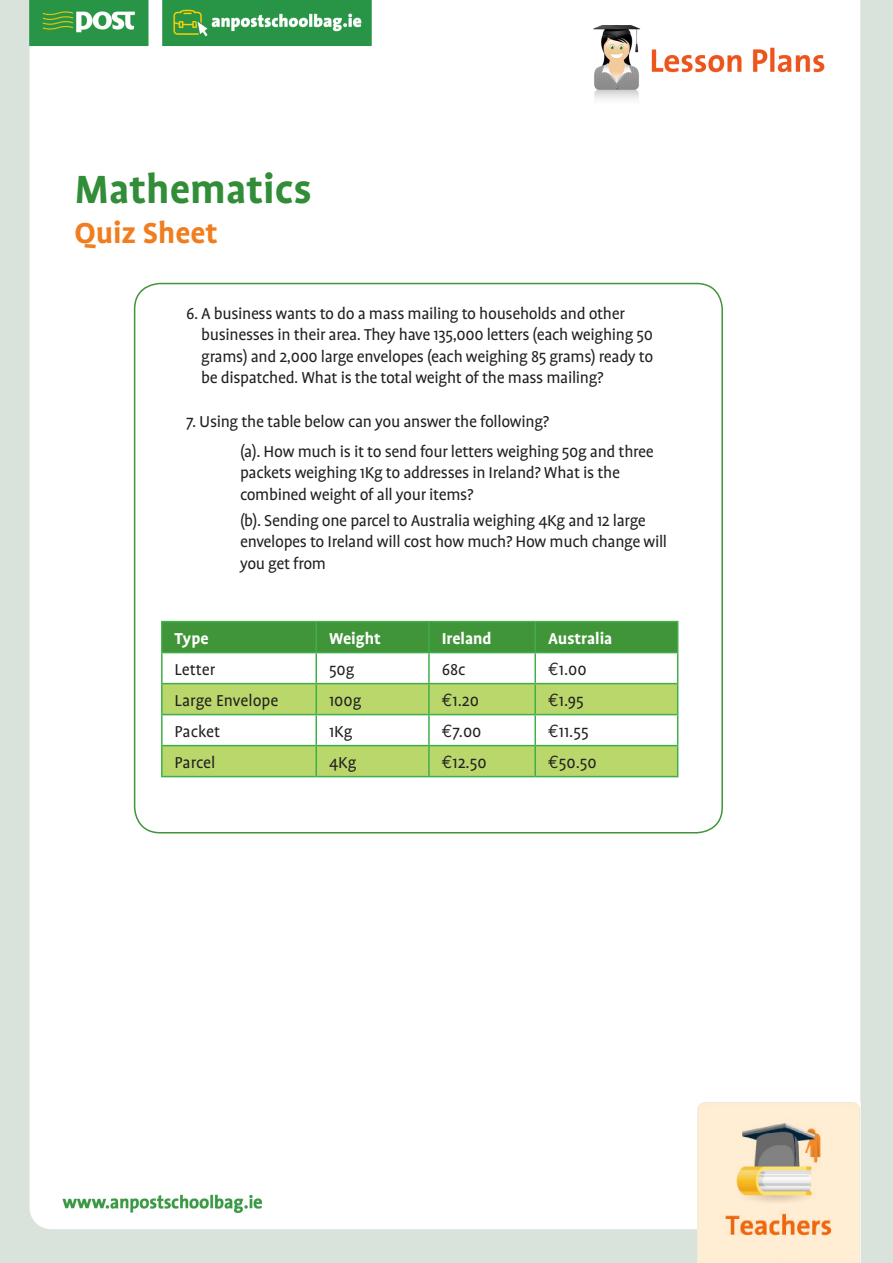
<style>
.page{position:relative;width:893px;height:1263px;background:#fff}
.page>*{position:absolute;margin:0;border:0;box-sizing:border-box;transform-origin:0 0}
.t1{font:700 45px "Profile";color:#318d38}
.t2{font:700 33px "Profile";color:#f07e21}
.t3{font:18px/21.6px "Profile";letter-spacing:-.02em;color:#231f20}
.t4{font:700 18px "Profile";color:#fff}
.t5{font:18px "Profile";color:#231f20}
.s1{font-family:"Euro Mono"}
</style>
<div class="page">
<img style="left:0;top:0;width:893px;height:1263px">
<div style="left:163px;top:622px;width:514px;height:30px;background:#3f9537"></div>
<svg style="left:163px;top:684px;width:514px;height:92px;fill:#b9d76a"></svg>
<hr style="left:161px;top:621px;width:155px;height:1px;background:#40ae49">
<hr style="left:161px;top:622px;width:2px;height:30px;background:#40ae49">
<hr style="left:316px;top:621px;width:113px;height:1px;background:#40ae49">
<hr style="left:315px;top:622px;width:2px;height:30px;background:#40ae49">
<hr style="left:429px;top:621px;width:106px;height:1px;background:#40ae49">
<hr style="left:428px;top:622px;width:2px;height:30px;background:#40ae49">
<hr style="left:535px;top:621px;width:143px;height:1px;background:#40ae49">
<hr style="left:534px;top:622px;width:2px;height:30px;background:#40ae49">
<hr style="left:677px;top:622px;width:1px;height:30px;background:#40ae49">
<hr style="left:161px;top:652px;width:155px;height:1px;background:#40ae49">
<hr style="left:161px;top:653px;width:2px;height:30px;background:#40ae49">
<hr style="left:316px;top:652px;width:113px;height:1px;background:#40ae49">
<hr style="left:315px;top:653px;width:2px;height:30px;background:#40ae49">
<hr style="left:429px;top:652px;width:106px;height:1px;background:#40ae49">
<hr style="left:428px;top:653px;width:2px;height:30px;background:#40ae49">
<hr style="left:535px;top:652px;width:143px;height:1px;background:#40ae49">
<hr style="left:534px;top:653px;width:2px;height:30px;background:#40ae49">
<hr style="left:677px;top:653px;width:1px;height:30px;background:#40ae49">
<hr style="left:161px;top:683px;width:155px;height:1px;background:#40ae49">
<hr style="left:161px;top:684px;width:2px;height:30px;background:#40ae49">
<hr style="left:316px;top:683px;width:113px;height:1px;background:#40ae49">
<hr style="left:315px;top:684px;width:2px;height:30px;background:#40ae49">
<hr style="left:429px;top:683px;width:106px;height:1px;background:#40ae49">
<hr style="left:428px;top:684px;width:2px;height:30px;background:#40ae49">
<hr style="left:535px;top:683px;width:143px;height:1px;background:#40ae49">
<hr style="left:534px;top:684px;width:2px;height:30px;background:#40ae49">
<hr style="left:677px;top:684px;width:1px;height:30px;background:#40ae49">
<hr style="left:161px;top:714px;width:155px;height:1px;background:#40ae49">
<hr style="left:161px;top:715px;width:2px;height:30px;background:#40ae49">
<hr style="left:316px;top:714px;width:113px;height:1px;background:#40ae49">
<hr style="left:315px;top:715px;width:2px;height:30px;background:#40ae49">
<hr style="left:429px;top:714px;width:106px;height:1px;background:#40ae49">
<hr style="left:428px;top:715px;width:2px;height:30px;background:#40ae49">
<hr style="left:535px;top:714px;width:143px;height:1px;background:#40ae49">
<hr style="left:534px;top:715px;width:2px;height:30px;background:#40ae49">
<hr style="left:677px;top:715px;width:1px;height:30px;background:#40ae49">
<hr style="left:161px;top:745px;width:155px;height:1px;background:#40ae49">
<hr style="left:161px;top:746px;width:2px;height:30px;background:#40ae49">
<hr style="left:316px;top:745px;width:113px;height:1px;background:#40ae49">
<hr style="left:315px;top:746px;width:2px;height:30px;background:#40ae49">
<hr style="left:429px;top:745px;width:106px;height:1px;background:#40ae49">
<hr style="left:428px;top:746px;width:2px;height:30px;background:#40ae49">
<hr style="left:535px;top:745px;width:143px;height:1px;background:#40ae49">
<hr style="left:534px;top:746px;width:2px;height:30px;background:#40ae49">
<hr style="left:677px;top:746px;width:1px;height:30px;background:#40ae49">
<hr style="left:161px;top:776px;width:155px;height:1px;background:#40ae49">
<hr style="left:316px;top:776px;width:113px;height:1px;background:#40ae49">
<hr style="left:429px;top:776px;width:106px;height:1px;background:#40ae49">
<hr style="left:535px;top:776px;width:143px;height:1px;background:#40ae49">
<p class="t1" style="left:74px;top:165px;width:239px">Mathematics</p>
<p class="t2" style="left:74px;top:215px;width:145px">Quiz Sheet</p>
<p class="t3" style="left:201px;top:302px;width:453px;text-indent:-15px">6. A business wants to do a mass mailing to households and other businesses in their area. They have 135,000 letters (each weighing 50 grams) and 2,000 large envelopes (each weighing 85 grams) ready to be dispatched. What is the total weight of the mass mailing?</p>
<p class="t3" style="left:186px;top:410px;width:365px">7. Using the table below can you answer the following?</p>
<p class="t3" style="left:240px;top:440px;width:415px">(a). How much is it to send four letters weighing 50g and three packets weighing 1Kg to addresses in Ireland? What is the combined weight of all your items?</p>
<p class="t3" style="left:240px;top:510px;width:429px">(b). Sending one parcel to Australia weighing 4Kg and 12 large envelopes to Ireland will cost how much? How much change will you get from</p>
<p class="t4" style="left:175px;top:629px;width:36px">Type</p>
<p class="t4" style="left:329px;top:629px;width:53px">Weight</p>
<p class="t4" style="left:442px;top:629px;width:52px">Ireland</p>
<p class="t4" style="left:548px;top:629px;width:66px">Australia</p>
<p class="t3" style="left:175px;top:659px;width:42px">Letter</p>
<p class="t3" style="left:329px;top:659px;width:27px">50g</p>
<p class="t3" style="left:442px;top:659px;width:25px">68c</p>
<p class="t3" style="left:548px;top:659px;width:40px"><span class="s1">€</span>1.00</p>
<p class="t5" style="left:175px;top:691px;width:105px">Large Envelope</p>
<p class="t3" style="left:329px;top:690px;width:34px">100g</p>
<p class="t3" style="left:442px;top:690px;width:39px"><span class="s1">€</span>1.20</p>
<p class="t3" style="left:548px;top:690px;width:37px"><span class="s1">€</span>1.95</p>
<p class="t3" style="left:175px;top:721px;width:47px">Packet</p>
<p class="t3" style="left:329px;top:721px;width:25px">1Kg</p>
<p class="t3" style="left:442px;top:721px;width:41px"><span class="s1">€</span>7.00</p>
<p class="t3" style="left:548px;top:721px;width:42px"><span class="s1">€</span>11.55</p>
<p class="t3" style="left:175px;top:752px;width:42px">Parcel</p>
<p class="t3" style="left:329px;top:752px;width:29px">4Kg</p>
<p class="t3" style="left:442px;top:752px;width:46px"><span class="s1">€</span>12.50</p>
<p class="t3" style="left:548px;top:752px;width:50px"><span class="s1">5</span>50.50</p>
</div>
